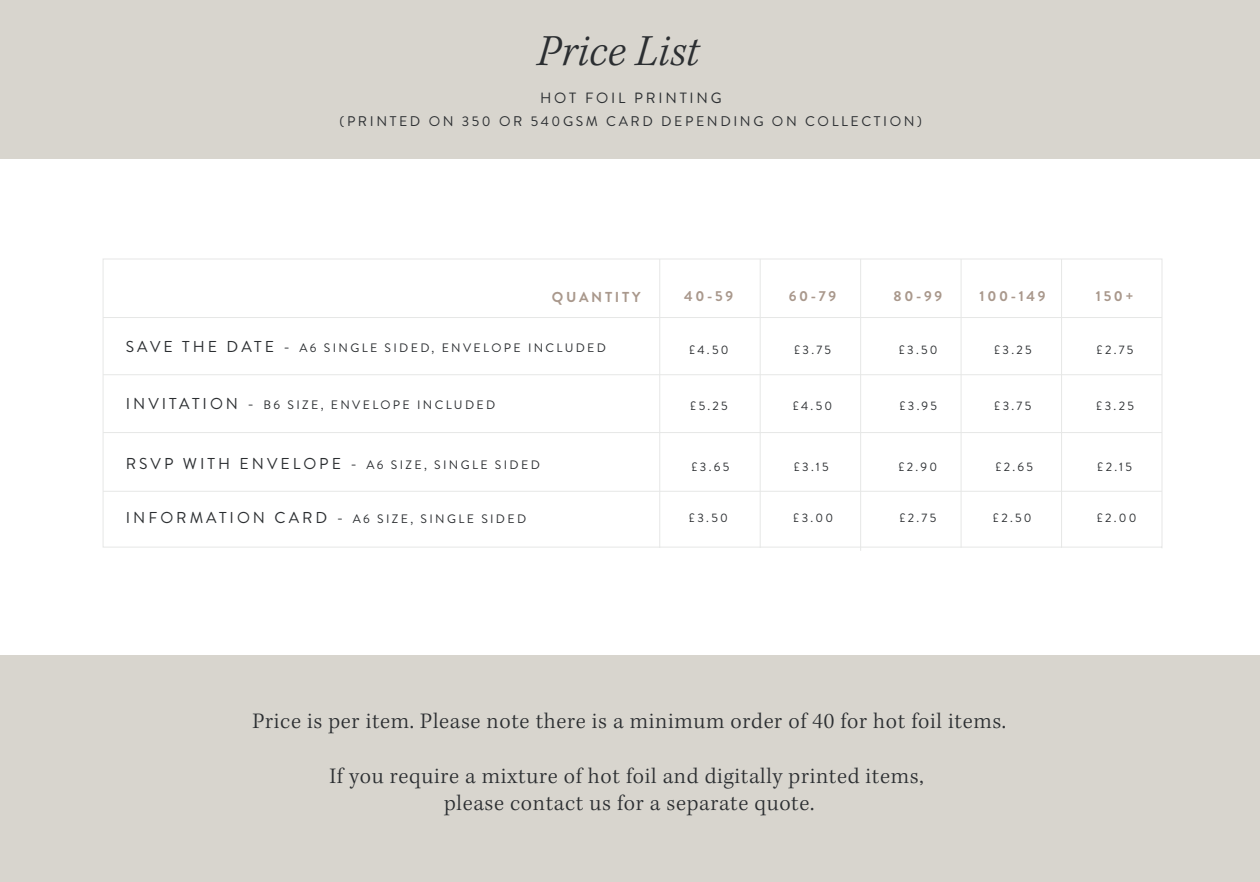
<style>
.page{position:relative;width:1260px;height:882px;background:#fff}
.page>*{position:absolute;margin:0;border:0;box-sizing:border-box;transform-origin:0 0}
.t1{font:italic 300 45.5px "Kepler Std";color:#2b2e31}
.t2{font:300 22.75px/27.3px "Kepler Std";letter-spacing:.03em;color:#2b2e31;text-align:center}
.t3{font:14.88px "Brandon Grotesque";letter-spacing:.185em;color:#2b2e31}
.t4{font:700 14.35px "Brandon Grotesque";letter-spacing:.185em;color:#a9988c}
.t5{font:14px "Brandon Grotesque";letter-spacing:.185em;color:#2b2e31}
.t6{font:12.25px "Brandon Grotesque";letter-spacing:.19em;color:#2b2e31}
.s1{font-size:15.75px}
</style>
<div class="page">
<div style="left:0;top:656px;width:1259px;height:226px;background:#d8d5ce"></div>
<div style="left:0;top:0;width:1260px;height:158px;background:#d8d5ce"></div>
<hr style="left:860px;top:259px;width:1px;height:292px;background:#e6e7e6">
<svg style="left:102px;top:258px;width:1061px;height:290px"></svg>
<h1 class="t1" style="left:537px;top:25px;width:163px">Price List</h1>
<p class="t3" style="left:540px;top:88px;width:183px">HOT FOIL PRINTING</p>
<p class="t5" style="left:340px;top:112px;width:584px">(PRINTED ON 350 OR 540GSM CARD DEPENDING ON COLLECTION)</p>
<p class="t4" style="left:552px;top:287px;width:90px">QUANTITY</p>
<p class="t4" style="left:684px;top:286px;width:50px">40-59</p>
<p class="t4" style="left:789px;top:286px;width:49px">60-79</p>
<p class="t4" style="left:894px;top:286px;width:50px">80-99</p>
<p class="t4" style="left:980px;top:286px;width:67px">100-149</p>
<p class="t4" style="left:1096px;top:286px;width:39px">150+</p>
<p class="t6" style="left:126px;top:339px;width:482px"><span class="s1">SAVE THE DATE -</span> A6 SINGLE SIDED, ENVELOPE INCLUDED</p>
<p class="t6" style="left:689px;top:342px;width:41px">£4.50</p>
<p class="t6" style="left:794px;top:342px;width:38px">£3.75</p>
<p class="t6" style="left:899px;top:342px;width:40px">£3.50</p>
<p class="t6" style="left:994px;top:342px;width:39px">£3.25</p>
<p class="t6" style="left:1097px;top:342px;width:38px">£2.75</p>
<p class="t6" style="left:126px;top:397px;width:371px"><span class="s1">INVITATION -</span> B6 SIZE, ENVELOPE INCLUDED</p>
<p class="t6" style="left:690px;top:398px;width:39px">£5.25</p>
<p class="t6" style="left:793px;top:398px;width:41px">£4.50</p>
<p class="t6" style="left:899px;top:398px;width:39px">£3.95</p>
<p class="t6" style="left:994px;top:398px;width:38px">£3.75</p>
<p class="t6" style="left:1096px;top:398px;width:39px">£3.25</p>
<p class="t6" style="left:126px;top:456px;width:416px"><span class="s1">RSVP WITH ENVELOPE -</span> A6 SIZE, SINGLE SIDED</p>
<p class="t6" style="left:691px;top:458px;width:39px">£3.65</p>
<p class="t6" style="left:794px;top:458px;width:36px">£3.15</p>
<p class="t6" style="left:898px;top:458px;width:40px">£2.90</p>
<p class="t6" style="left:995px;top:458px;width:39px">£2.65</p>
<p class="t6" style="left:1097px;top:458px;width:36px">£2.15</p>
<p class="t6" style="left:126px;top:511px;width:402px"><span class="s1">INFORMATION CARD -</span> A6 SIZE, SINGLE SIDED</p>
<p class="t6" style="left:689px;top:509px;width:40px">£3.50</p>
<p class="t6" style="left:793px;top:509px;width:42px">£3.00</p>
<p class="t6" style="left:899px;top:509px;width:38px">£2.75</p>
<p class="t6" style="left:993px;top:509px;width:40px">£2.50</p>
<p class="t6" style="left:1097px;top:509px;width:41px">£2.00</p>
<h2 class="t2" style="left:252px;top:709px;width:755px">Price is per item. Please note there is a minimum order of 40 for hot foil items.</h2>
<h2 class="t2" style="left:330px;top:763px;width:596px">If you require a mixture of hot foil and digitally printed items, please contact us for a separate quote.</h2>
</div>
